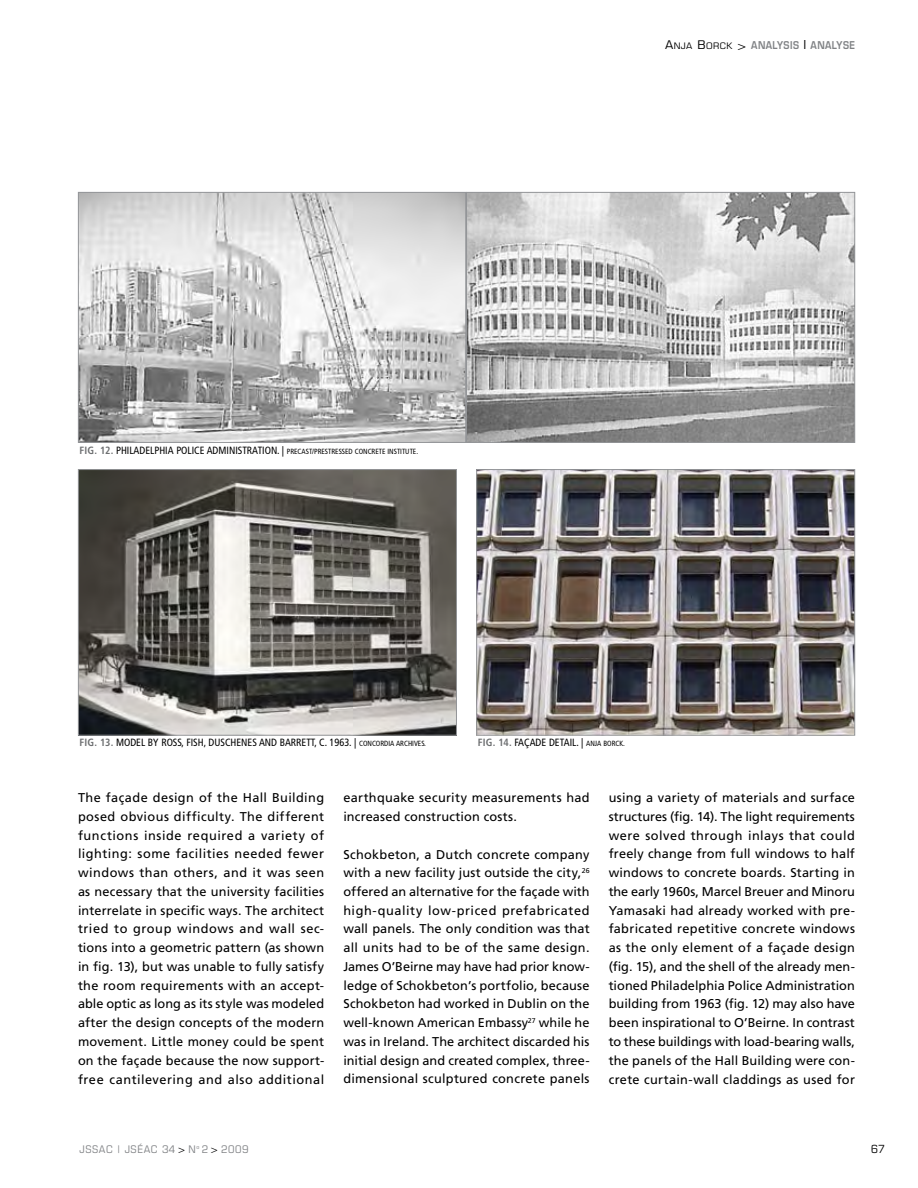
<style>
.page{position:relative;width:918px;height:1188px;background:#fff}
.page>*{position:absolute;margin:0;border:0;box-sizing:border-box;transform-origin:0 0}
.t1{font:12.75px/18.8px "Frutiger";letter-spacing:.02em;color:#000;text-align:justify}
.t2{font:condensed 11.25px "Eurostile";color:#000;scale:1.1 1}
.t3{font:condensed 10.5px "Frutiger";color:#000}
.t4{font:600 10.5px "Eurostile";letter-spacing:.05em;color:#808285;scale:.85 1}
.t5{font:condensed 10.5px "Eurostile";letter-spacing:.05em;color:#808285;scale:1.1 1}
.t6{font:condensed 7.5px "Frutiger";color:#000}
.s1{font-weight:400;font-stretch:condensed;font-size:12px;color:#000}
.s2{font-weight:400;font-stretch:condensed;font-size:9px;color:#000}
.s3{font-size:12px;color:#000}
.s4{font-weight:700;font-size:10.5px;color:#6d6f71}
.s5{font-size:10.5px}
.s6{font-weight:700;color:#6d6f71}
.s7{font-size:7.5px}
.s8{color:#000}
</style>
<div class="page">
<img style="left:80px;top:194px;width:773px;height:247px">
<div style="left:78px;top:192px;width:388px;height:251px;border:1px solid #939598"></div>
<div style="left:466px;top:192px;width:389px;height:251px;border:1px solid #939598"></div>
<img style="left:80px;top:471px;width:375px;height:263px">
<div style="left:78px;top:469px;width:379px;height:267px;border:1px solid #939598"></div>
<img style="left:478px;top:471px;width:375px;height:263px">
<div style="left:476px;top:469px;width:379px;height:267px;border:1px solid #939598"></div>
<p class="t4" style="left:665px;top:38px;width:225px"><span class="s1">A</span><span class="s2">NJA</span> <span class="s1">B</span><span class="s2">ORCK</span> <span class="s1">&gt;</span> ANALYSIS <span class="s3">|</span> ANALYSE</p>
<p class="t6" style="left:80px;top:447px;width:340px"><span class="s4">FIG. 12.</span> <span class="s5">PHILADELPHIA POLICE ADMINISTRATION. |</span> PRECAST/PRESTRESSED CONCRETE INSTITUTE.</p>
<p class="t3" style="left:80px;top:737px;width:348px"><span class="s6">FIG. 13.</span> MODEL BY ROSS, FISH, DUSCHENES AND BARRETT, C. 1963. | <span class="s7">CONCORDIA ARCHIVES.</span></p>
<p class="t3" style="left:478px;top:737px;width:149px"><span class="s6">FIG. 14.</span> FAÇADE DETAIL. | <span class="s7">ANJA BORCK.</span></p>
<p class="t1" style="left:78px;top:788px;width:248px">The façade design of the Hall Building posed obvious difficulty. The different functions inside required a variety of lighting: some facilities needed fewer windows than others, and it was seen as necessary that the university facilities interrelate in specific ways. The architect tried to group windows and wall sec&shy;tions into a geometric pattern (as shown in fig. 13), but was unable to fully satisfy the room requirements with an accept&shy;able optic as long as its style was modeled after the design concepts of the modern movement. Little money could be spent on the façade because the now support&shy;free cantilevering and also additional</p>
<p class="t1" style="left:343px;top:788px;width:248px">earthquake security measurements had increased construction costs.</p>
<p class="t1" style="left:343px;top:845px;width:248px">Schokbeton, a Dutch concrete company with a new facility just outside the city,<sup>26 </sup>offered an alternative for the façade with high-quality low-priced prefabricated wall panels. The only condition was that all units had to be of the same design.<br>James O’Beirne may have had prior know&shy;ledge of Schokbeton’s portfolio, because Schokbeton had worked in Dublin on the well-known American Embassy<sup>27</sup> while he was in Ireland. The architect discarded his initial design and created complex, three&shy;dimensional sculptured concrete panels</p>
<p class="t1" style="left:609px;top:788px;width:248px">using a variety of materials and surface structures (fig. 14). The light requirements were solved through inlays that could freely change from full windows to half windows to concrete boards. Starting in the early 1960s, Marcel Breuer and Minoru Yamasaki had already worked with pre&shy;fabricated repetitive concrete windows as the only element of a façade design (fig. 15), and the shell of the already men&shy;tioned Philadelphia Police Administration building from 1963 (fig. 12) may also have been inspirational to O’Beirne. In contrast to these buildings with load-bearing walls, the panels of the Hall Building were con&shy;crete curtain-wall claddings as used for</p>
<p class="t5" style="left:80px;top:1143px;width:155px">JSSAC | JSÉAC 34 <span class="s8">&gt;</span> N<sup>o</sup> 2 <span class="s8">&gt;</span> 2009</p>
<p class="t2" style="left:871px;top:1142px;width:14px">67</p>
</div>
